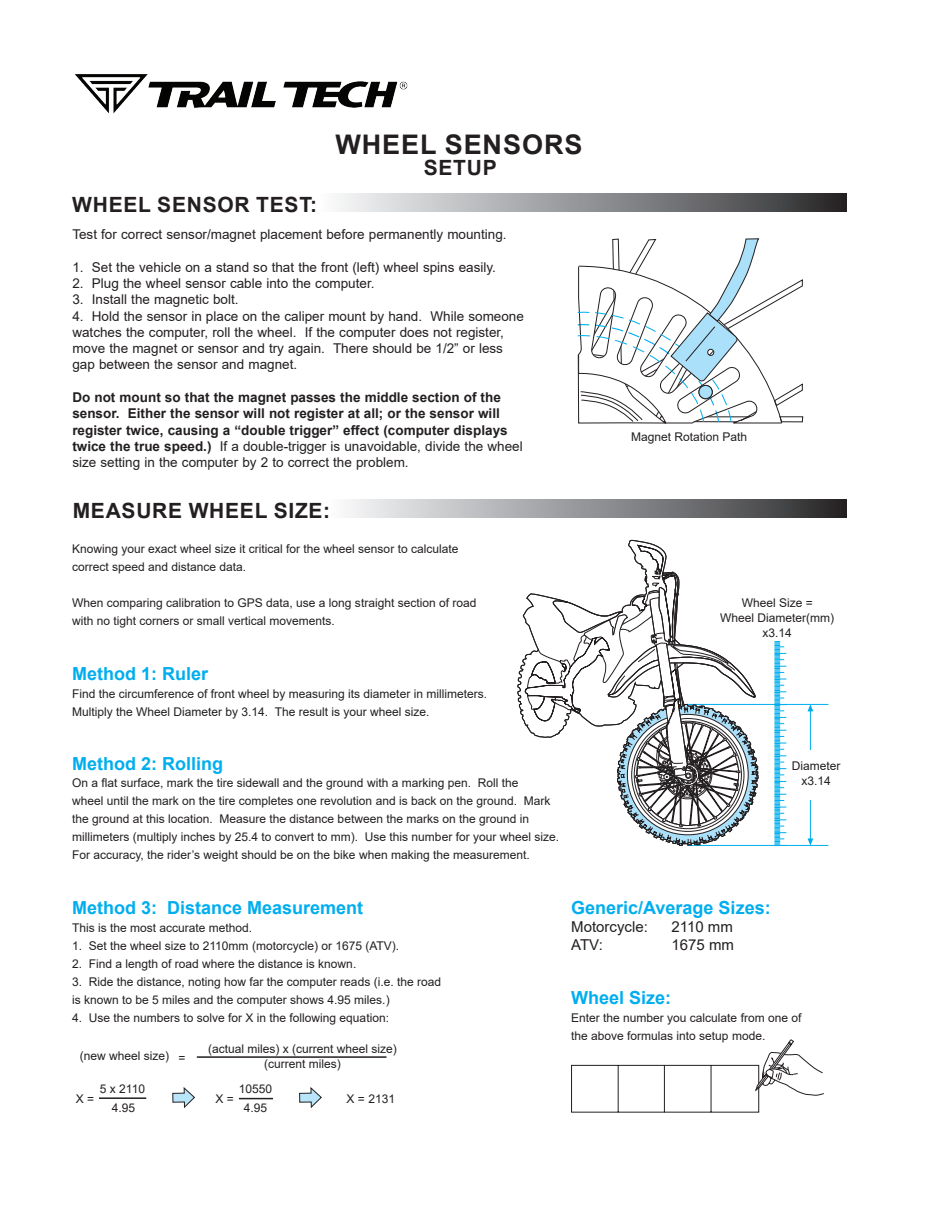
<style>
.page{position:relative;width:932px;height:1215px;background:#fff}
.page>*{position:absolute;margin:0;border:0;box-sizing:border-box;transform-origin:0 0}
.t1{font:700 27px "Arial";letter-spacing:.035em;color:#231f20}
.t2{font:700 21px "Arial";letter-spacing:.035em;color:#231f20}
.t3{font:700 18px "Arial";color:#00aeef}
.t4{font:15px/18px "Arial";color:#231f20}
.t5{font:13.5px/16.2px "Arial";color:#231f20}
.t6{font:700 13.5px/16.2px "Arial";color:#231f20}
.t7{font:12px/18px "Arial";color:#231f20}
.s1{font-weight:400}
</style>
<div class="page">
<hr style="left:99px;top:1097px;width:47px;height:2px;background:#231f20">
<hr style="left:197px;top:1056px;width:189px;height:2px;background:#231f20">
<hr style="left:239px;top:1098px;width:34px;height:1px;background:#231f20">
<svg style="left:571px;top:1039px;width:253px;height:74px"></svg>
<hr style="left:687px;top:704px;width:141px;height:1px;background:#00aeef">
<hr style="left:687px;top:845px;width:141px;height:1px;background:#00aeef">
<svg style="left:172px;top:1087px;width:23px;height:21px"></svg>
<svg style="left:299px;top:1087px;width:23px;height:21px"></svg>
<svg style="left:517px;top:239px;width:296px;height:607px"></svg>
<div style="left:699px;top:385px;width:13px;height:14px;background:#aae0f9;border-radius:50%"></div>
<div style="left:698px;top:385px;width:14px;height:14px;border:1px solid #231f20;border-radius:50%"></div>
<div style="left:321px;top:194px;width:525px;height:18px;background:linear-gradient(to right,#fafcfe,#2b2b2e)"></div>
<div style="left:330px;top:500px;width:516px;height:18px;background:linear-gradient(to right,#fafcfe,#2b2c2e)"></div>
<img style="left:75px;top:74px;width:333px;height:40px">
<h1 class="t1" style="left:335px;top:126px;width:248px">WHEEL SENSORS</h1>
<h2 class="t2" style="left:423px;top:153px;width:74px">SETUP</h2>
<h2 class="t2" style="left:72px;top:189px;width:246px">WHEEL SENSOR TEST:</h2>
<p class="t5" style="left:72px;top:226px;width:436px">Test for correct sensor/magnet placement before permanently mounting.</p>
<p class="t5" style="left:72px;top:259px;width:425px">1. Set the vehicle on a stand so that the front (left) wheel spins easily.</p>
<p class="t5" style="left:72px;top:275px;width:304px">2. Plug the wheel sensor cable into the computer.</p>
<p class="t5" style="left:72px;top:291px;width:168px">3. Install the magnetic bolt.</p>
<p class="t5" style="left:72px;top:308px;width:453px">4. Hold the sensor in place on the caliper mount by hand. While someone watches the computer, roll the wheel. If the computer does not register, move the magnet or sensor and try again. There should be 1/2” or less gap between the sensor and magnet.</p>
<p class="t6" style="left:72px;top:389px;width:452px">Do not mount so that the magnet passes the middle section of the sensor. Either the sensor will not register at all; or the sensor will register twice, causing a “double trigger” effect (computer displays twice the true speed.) <span class="s1">If a double-trigger is unavoidable, divide the wheel size setting in the computer by 2 to correct the problem.</span></p>
<h2 class="t2" style="left:73px;top:495px;width:259px">MEASURE WHEEL SIZE:</h2>
<p class="t7" style="left:72px;top:540px;width:388px">Knowing your exact wheel size it critical for the wheel sensor to calculate correct speed and distance data.</p>
<p class="t7" style="left:72px;top:594px;width:406px">When comparing calibration to GPS data, use a long straight section of road with no tight corners or small vertical movements.</p>
<h3 class="t3" style="left:72px;top:660px;width:138px">Method 1: Ruler</h3>
<p class="t7" style="left:72px;top:684px;width:416px">Find the circumference of front wheel by measuring its diameter in millimeters.<br>Multiply the Wheel Diameter by 3.14. The result is your wheel size.</p>
<h3 class="t3" style="left:72px;top:750px;width:153px">Method 2: Rolling</h3>
<p class="t7" style="left:72px;top:774px;width:488px">On a flat surface, mark the tire sidewall and the ground with a marking pen. Roll the<br>wheel until the mark on the tire completes one revolution and is back on the ground. Mark the ground at this location. Measure the distance between the marks on the ground in millimeters (multiply inches by 25.4 to convert to mm). Use this number for your wheel size.<br>For accuracy, the rider’s weight should be on the bike when making the measurement.</p>
<p class="t7" style="left:631px;top:427px;width:118px">Magnet Rotation Path</p>
<p class="t7" style="left:720px;top:596px;width:115px;line-height:15px;text-align:center">Wheel Size =<br>Wheel Diameter(mm) x3.14</p>
<p class="t7" style="left:792px;top:758px;width:50px;line-height:15px;text-align:center">Diameter x3.14</p>
<h3 class="t3" style="left:72px;top:894px;width:293px">Method 3: Distance Measurement</h3>
<p class="t7" style="left:72px;top:918px;width:182px">This is the most accurate method.</p>
<p class="t7" style="left:72px;top:936px;width:329px">1. Set the wheel size to 2110mm (motorcycle) or 1675 (ATV).</p>
<p class="t7" style="left:72px;top:954px;width:286px">2. Find a length of road where the distance is known.</p>
<p class="t7" style="left:72px;top:972px;width:370px">3. Ride the distance, noting how far the computer reads (i.e. the road is known to be 5 miles and the computer shows 4.95 miles.)</p>
<p class="t7" style="left:72px;top:1008px;width:318px">4. Use the numbers to solve for X in the following equation:</p>
<p class="t7" style="left:80px;top:1047px;width:91px">(new wheel size)</p>
<p class="t7" style="left:208px;top:1041px;width:190px;line-height:15px;text-align:center">(actual miles) x (current wheel size) (current miles)</p>
<p class="t7" style="left:178px;top:1049px;width:9px">=</p>
<p class="t7" style="left:215px;top:1090px;width:20px">X =</p>
<p class="t7" style="left:239px;top:1080px;width:35px;text-align:center">10550<br>4.95</p>
<p class="t7" style="left:100px;top:1080px;width:47px;text-align:center">5 x 2110<br>4.95</p>
<p class="t7" style="left:76px;top:1090px;width:20px">X =</p>
<p class="t7" style="left:346px;top:1089px;width:50px">X = 2131</p>
<h3 class="t3" style="left:571px;top:894px;width:201px">Generic/Average Sizes:</h3>
<p class="t4" style="left:571px;top:917px;width:78px">Motorcycle:<br>ATV:</p>
<p class="t4" style="left:671px;top:917px;width:64px">2110 mm<br>1675 mm</p>
<h3 class="t3" style="left:571px;top:984px;width:102px">Wheel Size:</h3>
<p class="t7" style="left:571px;top:1008px;width:232px">Enter the number you calculate from one of the above formulas into setup mode.</p>
</div>
